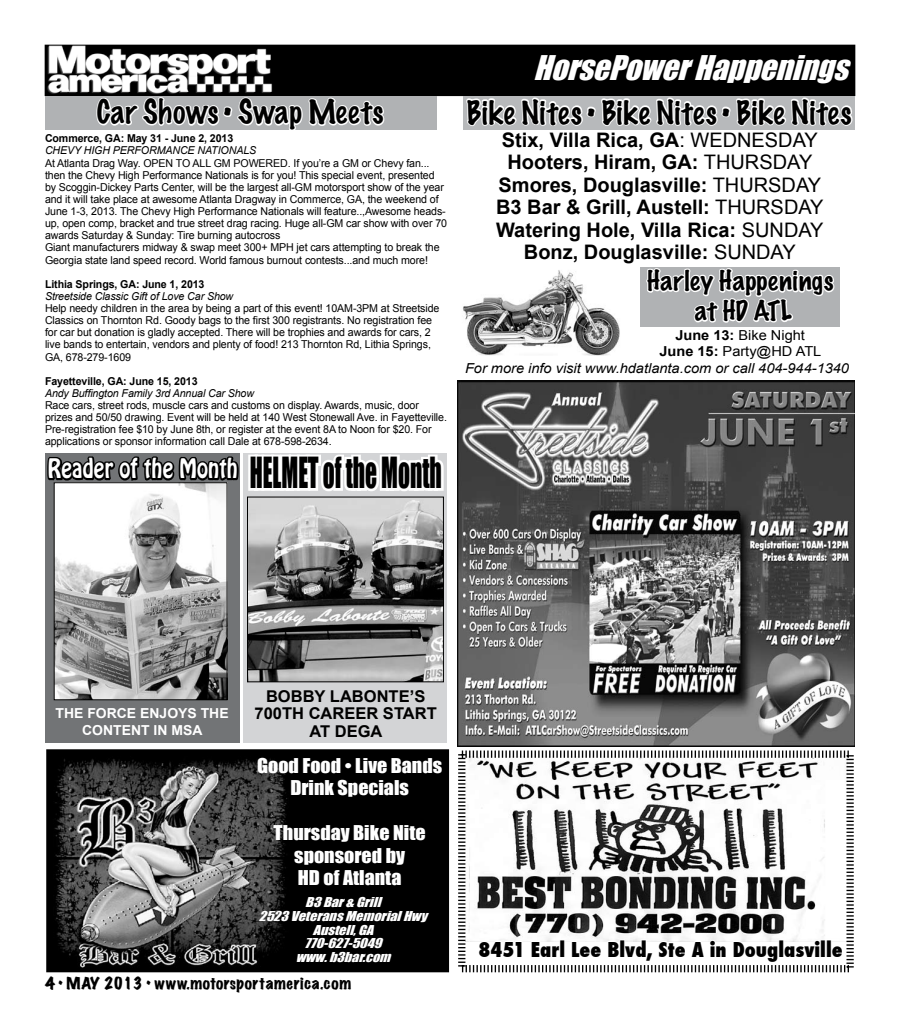
<style>
.page{position:relative;width:900px;height:1035px;background:#fff}
.page>*{position:absolute;margin:0;border:0;box-sizing:border-box;transform-origin:0 0}
.t1{font:39.38px "Impact";color:#000;scale:.6 1}
.t2{font:italic 31.25px "Impact";color:#fff}
.t3{font:100 30px "Marker Felt";letter-spacing:.02em;color:#000}
.t4{font:100 25px/30px "Marker Felt";letter-spacing:.02em;color:#000;text-align:center;scale:1.06 1}
.t5{font:23.75px "Hobo Std";letter-spacing:.01em;color:#fff;scale:.85 1}
.t6{font:700 20px/22.5px "Arial";color:#000;text-align:center}
.t7{font:800 condensed 20px "Futura";color:#000}
.t8{font:18.75px/22.5px "Impact";color:#fff;text-align:center;scale:1.07 1}
.t9{font:700 16.25px/17.5px "Arial";color:#000;text-align:center}
.t10{font:expanded 15px "Marker Felt";letter-spacing:.035em;color:#000}
.t11{font:italic 13.75px "Arial";color:#000;scale:1.06 1}
.t12{font:13.75px "Arial";color:#000;scale:1.06 1}
.t13{font:700 13.75px/17.5px "Arial";color:#fff;text-align:center}
.t14{font:italic 12.5px/13.8px "Impact";color:#fff;text-align:center;scale:1.13 1}
.t15{font:10.88px/12.1px "Arial";letter-spacing:-.01em;color:#000}
.t16{font:italic 10.88px "Arial";letter-spacing:-.01em;color:#000}
.t17{font:700 10.88px "Arial";letter-spacing:-.01em;color:#000}
.s1{font-weight:400}
.s2{font-weight:700}
</style>
<div class="page">
<div style="left:45px;top:45px;width:810px;height:51px;background:#000"></div>
<img style="left:47px;top:45px;width:48px;height:49px">
<svg style="left:465px;top:96px;width:389px;height:260px"></svg>
<div style="left:45px;top:96px;width:391px;height:34px;background:#b0b2b4"></div>
<svg style="left:95px;top:44px;width:291px;height:86px"></svg>
<svg style="left:458px;top:750px;width:396px;height:223px"></svg>
<svg style="left:477px;top:938px;width:47px;height:21px"></svg>
<svg style="left:530px;top:940px;width:31px;height:22px"></svg>
<svg style="left:570px;top:903px;width:252px;height:70px"></svg>
<svg style="left:830px;top:944px;width:14px;height:15px"></svg>
<div style="left:47px;top:750px;width:401px;height:222px;background:#000"></div>
<div style="left:46px;top:749px;width:403px;height:223px;border:1px solid #000"></div>
<img style="left:54px;top:758px;width:233px;height:210px">
<img style="left:458px;top:380px;width:397px;height:366px">
<div style="left:45px;top:453px;width:194px;height:289px;background:#727476"></div>
<div style="left:243px;top:453px;width:204px;height:289px;background:#d3d4d6"></div>
<img style="left:56px;top:484px;width:169px;height:214px">
<div style="left:54px;top:482px;width:173px;height:218px;border:1px solid #000"></div>
<img style="left:249px;top:533px;width:193px;height:147px">
<div style="left:247px;top:497px;width:197px;height:185px;border:1px solid #000"></div>
<svg style="left:47px;top:454px;width:193px;height:28px"></svg>
<svg style="left:247px;top:454px;width:197px;height:79px"></svg>
<h2 class="t2" style="left:533px;top:43px;width:328px">HorsePowerHappenings</h2>
<h3 class="t3" style="left:97px;top:91px;width:288px">Car Shows • Swap Meets</h3>
<h3 class="t3" style="left:467px;top:91px;width:386px">Bike Nites • Bike Nites • Bike Nites</h3>
<p class="t17" style="left:45px;top:132px;width:190px">Commerce, GA: May 31 - June 2, 2013</p>
<p class="t16" style="left:45px;top:144px;width:213px">CHEVY HIGH PERFORMANCE NATIONALS</p>
<p class="t15" style="left:45px;top:157px;width:404px">At Atlanta Drag Way. OPEN TO ALL GM POWERED. If you’re a GM or Chevy fan... then the Chevy High Performance Nationals is for you! This special event, presented by Scoggin-Dickey Parts Center, will be the largest all-GM motorsport show of the year and it will take place at awesome Atlanta Dragway in Commerce, GA, the weekend of June 1-3, 2013. The Chevy High Performance Nationals will feature..,Awesome heads&shy;up, open comp, bracket and true street drag racing. Huge all-GM car show with over 70 awards Saturday &amp; Sunday: Tire burning autocross<br>Giant manufacturers midway &amp; swap meet 300+ MPH jet cars attempting to break the Georgia state land speed record. World famous burnout contests...and much more!</p>
<p class="t17" style="left:45px;top:278px;width:161px">Lithia Springs, GA: June 1, 2013</p>
<p class="t16" style="left:45px;top:290px;width:190px">Streetside Classic Gift of Love Car Show</p>
<p class="t15" style="left:45px;top:302px;width:396px">Help needy children in the area by being a part of this event! 10AM-3PM at Streetside Classics on Thornton Rd. Goody bags to the first 300 registrants. No registration fee for car but donation is gladly accepted. There will be trophies and awards for cars, 2 live bands to entertain, vendors and plenty of food! 213 Thornton Rd, Lithia Springs, GA, 678-279-1609</p>
<p class="t17" style="left:45px;top:375px;width:154px">Fayetteville, GA: June 15, 2013</p>
<p class="t16" style="left:45px;top:387px;width:211px">Andy Buffington Family 3rd Annual Car Show</p>
<p class="t15" style="left:45px;top:399px;width:404px">Race cars, street rods, muscle cars and customs on display. Awards, music, door prizes and 50/50 drawing. Event will be held at 140 West Stonewall Ave. in Fayetteville.<br>Pre-registration fee $10 by June 8th, or register at the event 8A to Noon for $20. For applications or sponsor information call Dale at 678-598-2634.</p>
<h3 class="t5" style="left:48px;top:452px;width:225px">Reader of the Month</h3>
<h1 class="t1" style="left:250px;top:442px;width:322px">HELMET of the Month</h1>
<h3 class="t6" style="left:496px;top:129px;width:329px">Stix, Villa Rica, GA<span class="s1">: WEDNESDAY<br></span>Hooters, Hiram, GA: <span class="s1">THURSDAY<br></span>Smores, Douglasville: <span class="s1">THURSDAY<br></span>B3 Bar &amp; Grill, Austell: <span class="s1">THURSDAY<br></span>Watering Hole, Villa Rica: <span class="s1">SUNDAY<br></span>Bonz, Douglasville: <span class="s1">SUNDAY</span></h3>
<h3 class="t4" style="left:647px;top:264px;width:178px">Harley Happenings at HD ATL</h3>
<p class="t12" style="left:675px;top:327px;width:124px"><span class="s2">June 13:</span> Bike Night</p>
<p class="t12" style="left:659px;top:344px;width:154px"><span class="s2">June 15:</span> Party@HD ATL</p>
<p class="t11" style="left:465px;top:360px;width:364px">For more info visit www.hdatlanta.com or call 404-944-1340</p>
<p class="t13" style="left:56px;top:704px;width:175px">THE FORCE ENJOYS THE<br>CONTENT IN MSA</p>
<h3 class="t9" style="left:255px;top:687px;width:184px">BOBBY LABONTE’S<br>700TH CAREER START<br>AT DEGA</h3>
<h3 class="t8" style="left:257px;top:754px;width:174px">Good Food • Live Bands<br>Drink Specials</h3>
<h3 class="t8" style="left:274px;top:821px;width:144px">Thursday Bike Nite sponsored by<br>HD of Atlanta</h3>
<p class="t14" style="left:259px;top:895px;width:155px">B3Bar&amp;Grill<br>2523VeteransMemorialHwy<br>Austell,GA<br>770-627-5049 www.b3bar.com</p>
<h3 class="t10" style="left:45px;top:973px;width:308px">4 • MAY 2013 • www.motorsportamerica.com</h3>
<h3 class="t7" style="left:478px;top:936px;width:366px">8451 Earl Lee Blvd, Ste A in Douglasville</h3>
</div>
